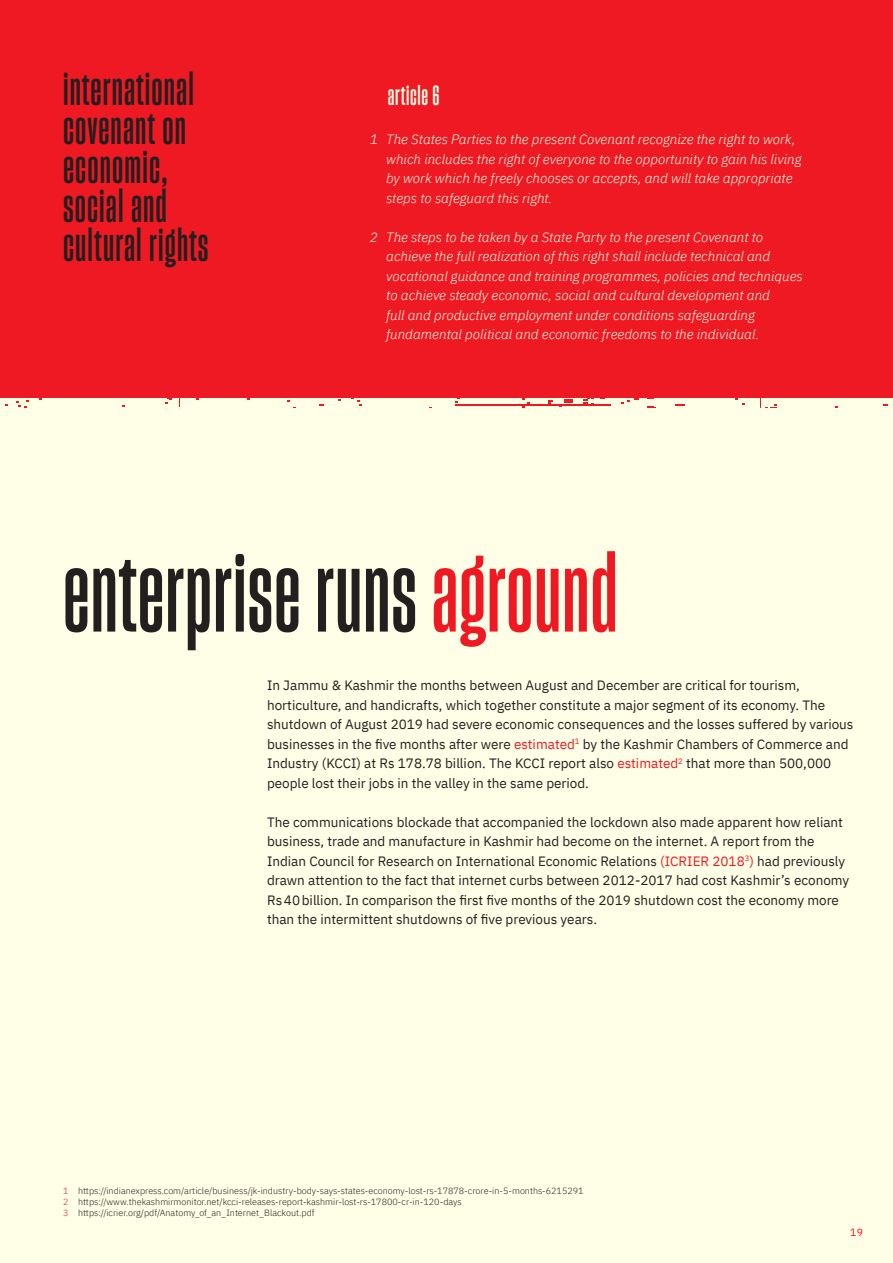
<style>
.page{position:relative;width:893px;height:1263px;background:#fffee7}
.page>*{position:absolute;margin:0;border:0;box-sizing:border-box;transform-origin:0 0}
.t1{font:108px "Sharp Grotesk Semi Bold 10";letter-spacing:.01em;color:#241f1f}
.t2{font:45px/39px "Sharp Grotesk Semi Bold 10";letter-spacing:.025em;color:#241f1f}
.t3{font:27px "Sharp Grotesk Semi Bold 10";letter-spacing:.025em;color:#fffee7}
.t4{font:13.5px/19.5px "IBM Plex Sans";color:#241f1f}
.t5{font:italic 300 13.5px/19.5px "IBM Plex Sans";color:#fffee7}
.t6{font:10.5px "IBM Plex Sans";color:#ef1923}
.t7{font:300 9px/11.2px "IBM Plex Sans";color:#241f1f}
.s1{color:#ef1923}
</style>
<div class="page">
<div style="left:0;top:0;width:893px;height:397px;background:#ef1923"></div>
<svg style="left:165px;top:397px;width:7px;height:7px"></svg>
<svg style="left:351px;top:397px;width:11px;height:9px"></svg>
<hr style="left:457px;top:404px;width:153px;height:2px;background:#ef1923">
<svg style="left:455px;top:397px;width:4px;height:9px"></svg>
<svg style="left:581px;top:397px;width:13px;height:7px"></svg>
<svg style="left:514px;top:397px;width:15px;height:10px"></svg>
<svg style="left:621px;top:397px;width:17px;height:7px"></svg>
<svg style="left:675px;top:404px;width:10px;height:2px"></svg>
<svg style="left:736px;top:397px;width:15px;height:8px"></svg>
<svg style="left:16px;top:397px;width:45px;height:10px"></svg>
<svg style="left:548px;top:397px;width:24px;height:10px"></svg>
<svg style="left:647px;top:397px;width:17px;height:2px"></svg>
<h2 class="t2" style="left:63px;top:69px;width:147px">international covenant on economic, social and cultural rights</h2>
<h3 class="t3" style="left:388px;top:79px;width:53px">article 6</h3>
<p class="t5" style="left:386px;top:129px;width:417px;text-indent:-16px">1 The States Parties to the present Covenant recognize the right to work, which includes the right of everyone to the opportunity to gain his living by work which he freely chooses or accepts, and will take appropriate steps to safeguard this right.</p>
<p class="t5" style="left:386px;top:227px;width:418px;text-indent:-16px">2 The steps to be taken by a State Party to the present Covenant to achieve the full realization of this right shall include technical and vocational guidance and training programmes, policies and techniques to achieve steady economic, social and cultural development and<br>full and productive employment under conditions safeguarding fundamental political and economic freedoms to the individual.</p>
<h1 class="t1" style="left:63px;top:529px;width:556px">enterprise runs <span class="s1">aground</span></h1>
<p class="t4" style="left:267px;top:675px;width:588px">In Jammu &amp; Kashmir the months between August and December are critical for tourism, horticulture, and handicrafts, which together constitute a major segment of its economy. The shutdown of August 2019 had severe economic consequences and the losses suffered by various businesses in the five months after were <span class="s1">estimated</span><sup>1</sup> by the Kashmir Chambers of Commerce and Industry (KCCI) at Rs 178.78 billion. The KCCI report also <span class="s1">estimated</span><sup>2</sup> that more than 500,000 people lost their jobs in the valley in the same period.</p>
<p class="t4" style="left:267px;top:812px;width:584px">The communications blockade that accompanied the lockdown also made apparent how reliant business, trade and manufacture in Kashmir had become on the internet. A report from the Indian Council for Research on International Economic Relations <span class="s1">(ICRIER 2018</span><sup>3</sup><span class="s1">)</span> had previously drawn attention to the fact that internet curbs between 2012-2017 had cost Kashmir’s economy Rs40billion. In comparison the first five months of the 2019 shutdown cost the economy more than the intermittent shutdowns of five previous years.</p>
<p class="t7" style="left:63px;top:1185px;width:522px"><span class="s1">1</span> https://indianexpress.com/article/business/jk-industry-body-says-states-economy-lost-rs-17878-crore-in-5-months-6215291<br><span class="s1">2</span> https://www.thekashmirmonitor.net/kcci-releases-report-kashmir-lost-rs-17800-cr-in-120-days<br><span class="s1">3</span> https://icrier.org/pdf/Anatomy_of_an_Internet_Blackout.pdf</p>
<p class="t6" style="left:850px;top:1225px;width:14px">19</p>
</div>
